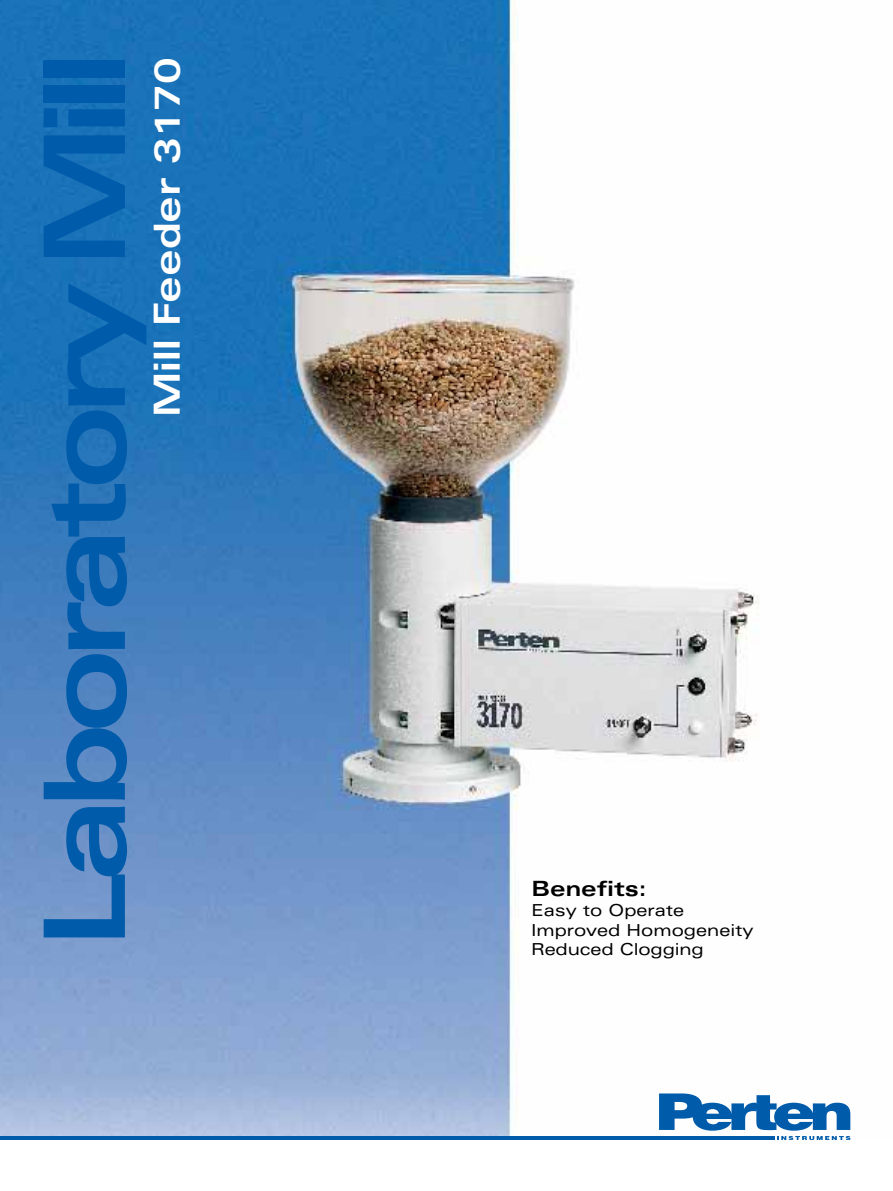
<style>
.page{position:relative;width:893px;height:1191px;background:#fff}
.page>*{position:absolute;margin:0;border:0;box-sizing:border-box;transform-origin:0 0}
.t1{font:700 expanded 112.5px "Univers";letter-spacing:-.08em;color:#005baa}
.t2{font:700 expanded 36px "Univers";color:#fff}
.t3{font:700 expanded 21px "Univers";color:#000}
.t4{font:expanded 16.5px/19.8px "Univers LT";color:#000}
</style>
<div class="page">
<img style="left:0;top:0;width:851px;height:1138px">
<svg style="left:659px;top:1093px;width:191px;height:37px"></svg>
<svg style="left:777px;top:1136px;width:73px;height:4px"></svg>
<hr style="left:0;top:1136px;width:774px;height:4px;background:#005baa">
<h2 class="t2" style="left:147px;top:417px;width:361px;rotate:-90deg">Mill Feeder 3170</h2>
<h1 class="t1" style="left:21px;top:947px;width:896px;rotate:-90deg">Laboratory Mill</h1>
<p class="t3" style="left:532px;top:876px;width:117px">Benefits:</p>
<p class="t4" style="left:532px;top:899px;width:224px">Easy to Operate<br>Improved Homogeneity</p>
<p class="t4" style="left:532px;top:939px;width:174px">Reduced Clogging</p>
</div>
